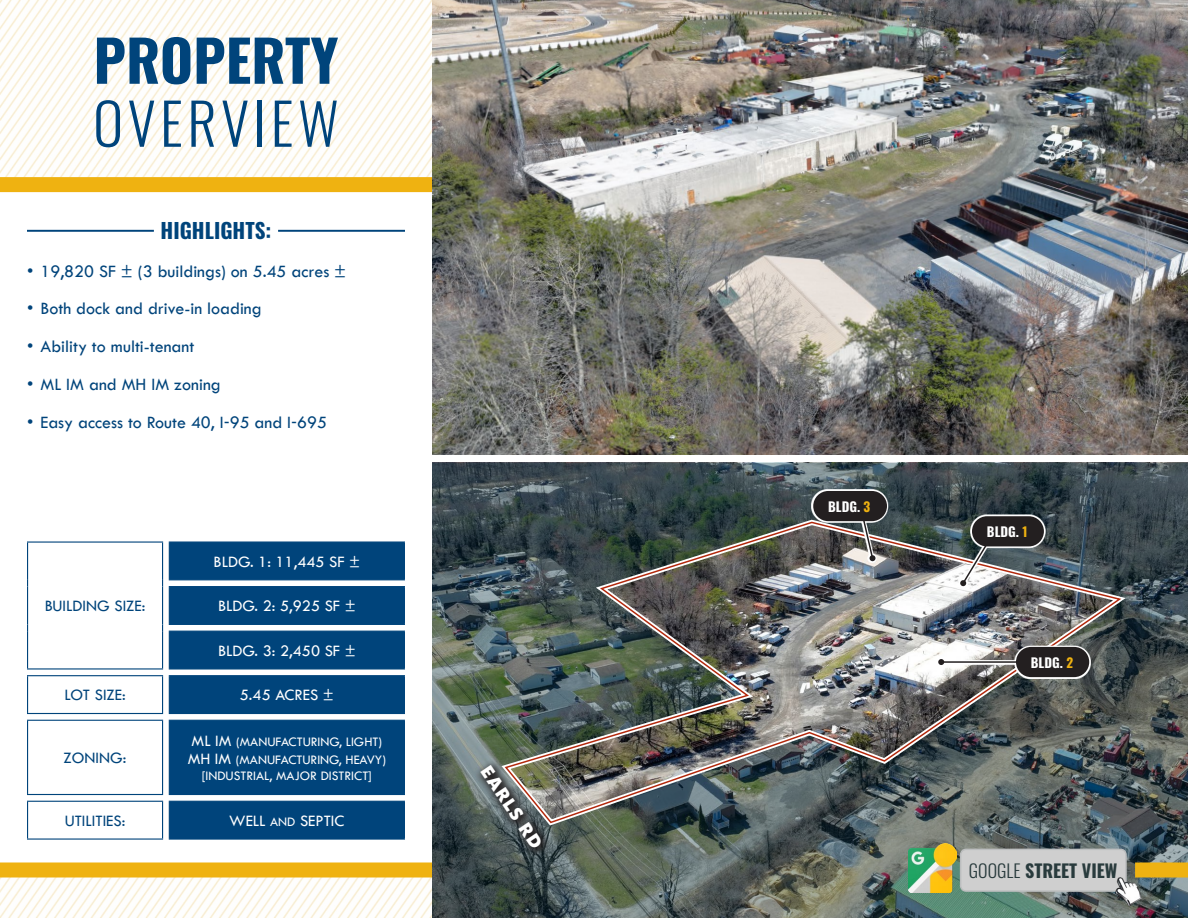
<style>
.page{position:relative;width:1188px;height:918px;background:#fff}
.page>*{position:absolute;margin:0;border:0;box-sizing:border-box;transform-origin:0 0}
.t1{font:700 57px "Oswald";color:#00447b}
.t2{font:300 57px "Oswald";letter-spacing:.08em;color:#00447b}
.t3{font:700 21px "Oswald";color:#00447b}
.t4{font:18px "Tw Cen";color:#00447b}
.t5{font:700 18px "Oswald";color:#293b3d}
.t6{font:900 17.85px "Apparat";color:#fff}
.t7{font:16.5px "Tw Cen";color:#fff}
.t8{font:16.5px "Tw Cen";color:#00447b}
.t9{font:13.5px "Tw Cen";color:#fff}
.t10{font:700 13.05px "Oswald";color:#fff}
.s1{font-size:16.5px}
.s2{font-size:13.5px}
.s3{color:#efb211}
.s4{font-weight:300}
</style>
<div class="page">
<img style="left:0;top:0;width:432px;height:918px">
<div style="left:0;top:186px;width:1188px;height:684px;background:#fff"></div>
<img style="left:432px;top:0;width:756px;height:455px">
<svg style="left:432px;top:463px;width:756px;height:455px;background:#4d5a5a"></svg>
<div style="left:0;top:177px;width:432px;height:15px;background:#efb211"></div>
<div style="left:0;top:862px;width:432px;height:16px;background:#efb211"></div>
<div style="left:1135px;top:862px;width:53px;height:16px;background:#efb211"></div>
<img style="left:908px;top:844px;width:49px;height:48px">
<div style="left:961px;top:849px;width:165px;height:42px;background:#cfcfcf;border-radius:5px"></div>
<div style="left:960px;top:849px;width:167px;height:43px;border:2px solid #bcbebf;border-radius:5px"></div>
<img style="left:1115px;top:877px;width:27px;height:29px">
<hr style="left:278px;top:230px;width:127px;height:2px;background:#00447b">
<hr style="left:27px;top:230px;width:127px;height:2px;background:#00447b">
<svg style="left:169px;top:543px;width:235px;height:295px;background:#185687"></svg>
<hr style="left:169px;top:541px;width:236px;height:2px;background:#00447b">
<hr style="left:169px;top:543px;width:1px;height:36px;background:#00447b">
<hr style="left:404px;top:543px;width:1px;height:36px;background:#00447b">
<hr style="left:169px;top:579px;width:236px;height:1px;background:#00447b">
<hr style="left:169px;top:586px;width:236px;height:1px;background:#00447b">
<hr style="left:169px;top:587px;width:1px;height:37px;background:#00447b">
<hr style="left:404px;top:587px;width:1px;height:37px;background:#00447b">
<hr style="left:169px;top:624px;width:236px;height:1px;background:#00447b">
<hr style="left:169px;top:631px;width:236px;height:1px;background:#00447b">
<hr style="left:169px;top:632px;width:1px;height:36px;background:#00447b">
<hr style="left:404px;top:632px;width:1px;height:36px;background:#00447b">
<hr style="left:169px;top:668px;width:236px;height:2px;background:#00447b">
<hr style="left:27px;top:675px;width:136px;height:1px;background:#00447b">
<hr style="left:27px;top:676px;width:1px;height:37px;background:#00447b">
<hr style="left:162px;top:676px;width:1px;height:37px;background:#00447b">
<hr style="left:169px;top:675px;width:236px;height:1px;background:#00447b">
<hr style="left:169px;top:676px;width:1px;height:37px;background:#00447b">
<hr style="left:404px;top:676px;width:1px;height:37px;background:#00447b">
<hr style="left:27px;top:713px;width:136px;height:1px;background:#00447b">
<hr style="left:169px;top:713px;width:236px;height:1px;background:#00447b">
<hr style="left:27px;top:720px;width:136px;height:1px;background:#00447b">
<hr style="left:27px;top:721px;width:1px;height:73px;background:#00447b">
<hr style="left:162px;top:721px;width:1px;height:73px;background:#00447b">
<hr style="left:169px;top:720px;width:236px;height:1px;background:#00447b">
<hr style="left:169px;top:721px;width:1px;height:73px;background:#00447b">
<hr style="left:404px;top:721px;width:1px;height:73px;background:#00447b">
<hr style="left:27px;top:794px;width:136px;height:1px;background:#00447b">
<hr style="left:169px;top:794px;width:236px;height:1px;background:#00447b">
<hr style="left:27px;top:801px;width:136px;height:1px;background:#00447b">
<hr style="left:27px;top:802px;width:1px;height:36px;background:#00447b">
<hr style="left:162px;top:802px;width:1px;height:36px;background:#00447b">
<hr style="left:169px;top:801px;width:236px;height:1px;background:#00447b">
<hr style="left:169px;top:802px;width:1px;height:36px;background:#00447b">
<hr style="left:404px;top:802px;width:1px;height:36px;background:#00447b">
<hr style="left:27px;top:838px;width:136px;height:2px;background:#00447b">
<hr style="left:169px;top:838px;width:236px;height:2px;background:#00447b">
<hr style="left:27px;top:541px;width:136px;height:2px;background:#00447b">
<hr style="left:27px;top:543px;width:1px;height:37px;background:#00447b">
<hr style="left:162px;top:543px;width:1px;height:37px;background:#00447b">
<hr style="left:27px;top:587px;width:1px;height:37px;background:#00447b">
<hr style="left:162px;top:587px;width:1px;height:37px;background:#00447b">
<hr style="left:27px;top:631px;width:1px;height:37px;background:#00447b">
<hr style="left:162px;top:631px;width:1px;height:37px;background:#00447b">
<hr style="left:27px;top:668px;width:136px;height:2px;background:#00447b">
<svg style="left:497px;top:517px;width:635px;height:313px;background:#445251"></svg>
<img style="left:503px;top:521px;width:620px;height:304px">
<div style="left:474px;top:759px;width:78px;height:99px;background:#231f20;opacity:.95"></div>
<img style="left:811px;top:489px;width:280px;height:190px">
<div style="left:972px;top:516px;width:72px;height:30px;background:#231f20;border-radius:15px"></div>
<div style="left:1016px;top:647px;width:73px;height:30px;background:#231f20;border-radius:15px"></div>
<div style="left:813px;top:491px;width:74px;height:30px;background:#231f20;border-radius:15px"></div>
<hr style="left:941px;top:661px;width:83px;height:2px;background:#231f20">
<svg style="left:938px;top:659px;width:6px;height:6px"></svg>
<svg style="left:960px;top:541px;width:30px;height:45px"></svg>
<svg style="left:862px;top:520px;width:14px;height:41px"></svg>
<p class="t1" style="left:94px;top:31px;width:246px">PROPERTY</p>
<p class="t2" style="left:93px;top:73px;width:247px">OVERVIEW</p>
<p class="t3" style="left:161px;top:220px;width:112px">HIGHLIGHTS:</p>
<p class="t4" style="left:27px;top:260px;width:321px">• 19,820 SF ± (3 buildings) on 5.45 acres ±</p>
<p class="t4" style="left:27px;top:298px;width:236px">• Both dock and drive-in loading</p>
<p class="t4" style="left:27px;top:336px;width:169px">• Ability to multi-tenant</p>
<p class="t4" style="left:27px;top:373px;width:195px">• ML IM and MH IM zoning</p>
<p class="t4" style="left:27px;top:411px;width:302px">• Easy access to Route 40, I-95 and I-695</p>
<p class="t8" style="left:45px;top:596px;width:102px">BUILDING SIZE:</p>
<p class="t7" style="left:213px;top:552px;width:148px">BLDG. 1: 11,445 SF ±</p>
<p class="t7" style="left:218px;top:596px;width:139px">BLDG. 2: 5,925 SF ±</p>
<p class="t7" style="left:218px;top:641px;width:139px">BLDG. 3: 2,450 SF ±</p>
<p class="t8" style="left:64px;top:685px;width:63px">LOT SIZE:</p>
<p class="t7" style="left:240px;top:685px;width:96px">5.45 ACRES ±</p>
<p class="t8" style="left:64px;top:748px;width:64px">ZONING:</p>
<p class="t9" style="left:192px;top:734px;width:192px"><span class="s1">ML IM</span> (MANUFACTURING, LIGHT)</p>
<p class="t9" style="left:188px;top:752px;width:200px"><span class="s1">MH IM</span> (MANUFACTURING, HEAVY)</p>
<p class="t9" style="left:202px;top:768px;width:172px">[INDUSTRIAL, MAJOR DISTRICT]</p>
<p class="t8" style="left:65px;top:811px;width:62px">UTILITIES:</p>
<p class="t7" style="left:229px;top:811px;width:117px">WELL <span class="s2">AND</span> SEPTIC</p>
<p class="t6" style="left:494px;top:762px;width:96px;rotate:56deg">EARLS RD</p>
<p class="t10" style="left:828px;top:500px;width:44px">BLDG. <span class="s3">3</span></p>
<p class="t10" style="left:987px;top:525px;width:42px">BLDG. <span class="s3">1</span></p>
<p class="t10" style="left:1031px;top:656px;width:44px">BLDG. <span class="s3">2</span></p>
<p class="t5" style="left:969px;top:861px;width:150px"><span class="s4">GOOGLE</span> STREET VIEW</p>
</div>
